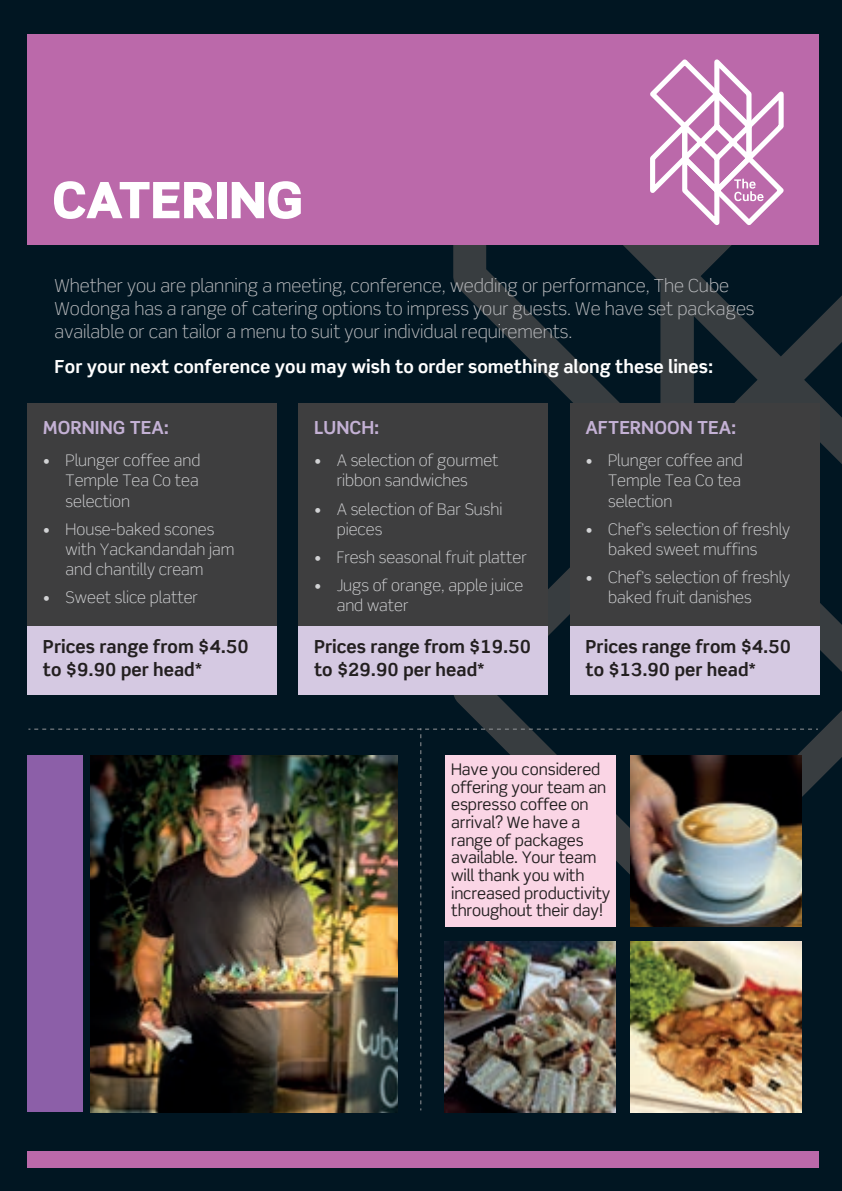
<style>
.page{position:relative;width:842px;height:1191px;background:#011622}
.page>*{position:absolute;margin:0;border:0;box-sizing:border-box;transform-origin:0 0}
.t1{font:900 50.2px "Scene";color:#fff}
.t2{font:300 18px/23px "Scene";color:#bcbdc0}
.t3{font:700 18px/23px "Scene";color:#231f20}
.t4{font:700 18px "Scene";color:#fff}
.t5{font:700 18px "Scene";color:#c4b1d5}
.t6{font:700 18px "Scene Alt";color:#231f20}
.t7{font:300 16px/20px "Scene";color:#d1d2d4}
.t8{font:16px/17.6px "Scene";letter-spacing:-.01em;color:#231f20}
.s1{font-family:"Scene Alt"}
.s2{font-family:"Scene"}
</style>
<div class="page">
<svg style="left:452px;top:568px;width:390px;height:213px"></svg>
<svg style="left:453px;top:245px;width:208px;height:158px"></svg>
<svg style="left:661px;top:245px;width:181px;height:462px"></svg>
<div style="left:27px;top:35px;width:791px;height:210px;background:#bb69aa"></div>
<div style="left:27px;top:1151px;width:791px;height:16px;background:#bb69aa"></div>
<img style="left:28px;top:728px;width:790px;height:382px">
<div style="left:27px;top:403px;width:250px;height:232px;background:#3e3e3f"></div>
<div style="left:27px;top:626px;width:250px;height:68px;background:#d5c9e2"></div>
<div style="left:298px;top:403px;width:250px;height:251px;background:#3e3e3f"></div>
<div style="left:298px;top:626px;width:250px;height:68px;background:#d5c9e2"></div>
<div style="left:570px;top:403px;width:249px;height:240px;background:#3e3e3f"></div>
<div style="left:570px;top:626px;width:249px;height:68px;background:#d5c9e2"></div>
<div style="left:445px;top:755px;width:171px;height:172px;background:#fad5e5"></div>
<div style="left:27px;top:755px;width:56px;height:357px;background:#8c5fa8"></div>
<img style="left:445px;top:941px;width:171px;height:171px">
<img style="left:630px;top:941px;width:171px;height:171px">
<img style="left:630px;top:755px;width:171px;height:171px">
<svg style="left:650px;top:59px;width:134px;height:166px"></svg>
<h1 class="t1" style="left:52px;top:168px;width:253px">CATERING</h1>
<p class="t2" style="left:55px;top:274px;width:701px">Whether you are planning a meeting, conference, wedding or performance, The Cube<br>Wodonga has a range of catering options to impress your guests. We have set packages available or can tailor a menu to suit your individual requirements.</p>
<p class="t4" style="left:55px;top:355px;width:660px">For your next conference you may wish to order something along these lines:</p>
<p class="t5" style="left:43px;top:417px;width:128px">MORNING TEA:</p>
<p class="t7" style="left:66px;top:451px;width:136px;text-align:justify;text-indent:-23px">• Plunger coffee and Temple Tea Co tea selection</p>
<p class="t7" style="left:66px;top:519px;width:170px;text-indent:-23px">• House-baked scones with Yackandandah jam and chantilly cream</p>
<p class="t7" style="left:43px;top:587px;width:156px">• Sweet slice platter</p>
<p class="t5" style="left:314px;top:417px;width:67px">LUNCH:</p>
<p class="t7" style="left:314px;top:451px;width:186px;text-align:center">• A selection of gourmet ribbon sandwiches</p>
<p class="t7" style="left:337px;top:499px;width:167px;text-indent:-23px">• A selection of Bar Sushi pieces</p>
<p class="t7" style="left:314px;top:547px;width:214px">• Fresh seasonal fruit platter</p>
<p class="t7" style="left:337px;top:575px;width:188px;text-indent:-23px">• Jugs of orange, apple juice and water</p>
<p class="t3" style="left:43px;top:634px;width:207px">Prices range from $<span class="s1">4.50 </span>to $<span class="s1">9.90</span> per head*</p>
<p class="t3" style="left:314px;top:634px;width:218px">Prices range from <span class="s1">$19.50</span></p>
<p class="t6" style="left:314px;top:658px;width:172px">to $29.90 <span class="s2">per head*</span></p>
<p class="t5" style="left:585px;top:417px;width:153px">AFTERNOON TEA:</p>
<p class="t7" style="left:608px;top:451px;width:136px;text-align:justify;text-indent:-23px">• Plunger coffee and Temple Tea Co tea selection</p>
<p class="t7" style="left:608px;top:519px;width:184px;text-indent:-23px">• Chef’s selection of freshly baked sweet muffins</p>
<p class="t7" style="left:608px;top:567px;width:184px;text-indent:-23px">• Chef’s selection of freshly baked fruit danishes</p>
<p class="t3" style="left:585px;top:634px;width:207px">Prices range from $<span class="s1">4.50 </span>to $<span class="s1">13.90</span> per head*</p>
<p class="t8" style="left:451px;top:760px;width:161px">Have you considered offering your team an espresso coffee on arrival? We have a range of packages available. Your team will thank you with increased productivity throughout their day!</p>
</div>
